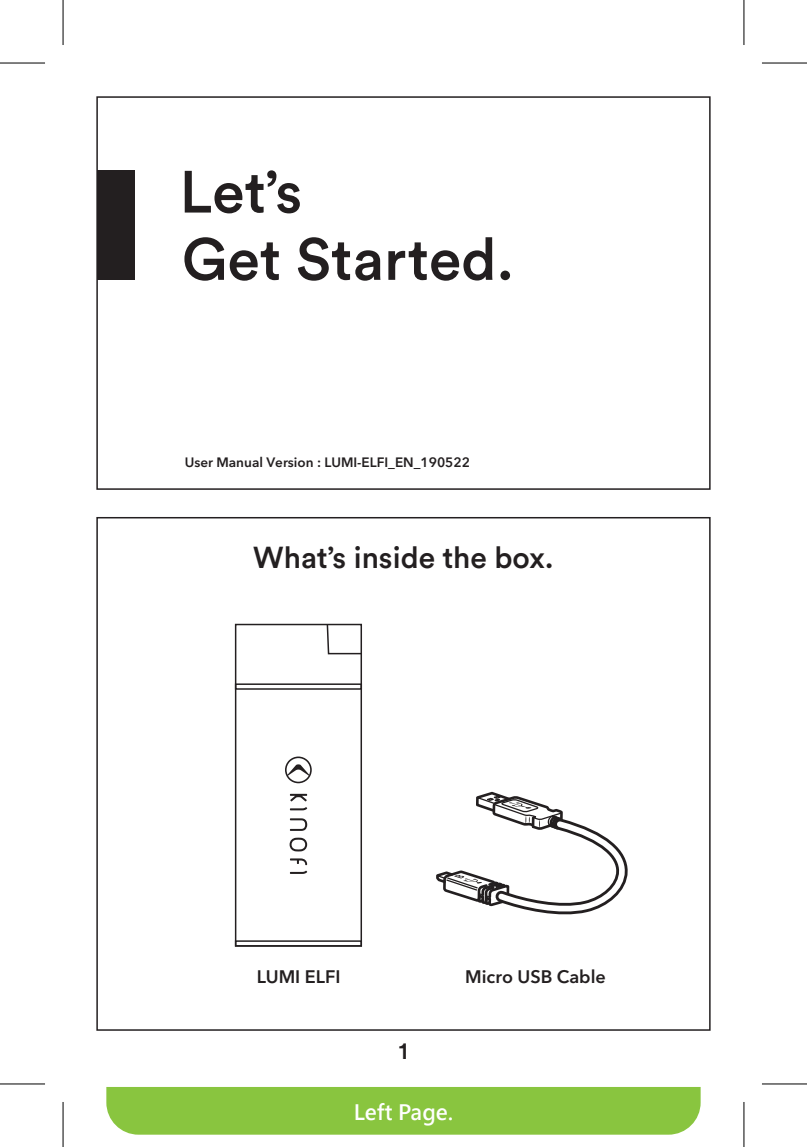
<style>
.page{position:relative;width:807px;height:1147px;background:#fff}
.page>*{position:absolute;margin:0;border:0;box-sizing:border-box;transform-origin:0 0}
.t1{font:500 58.8px/67.2px "Circular Std";color:#231f20}
.t2{font:500 30px "Circular Std";color:#231f20}
.t3{font:500 24px "Circular Std";color:#231f20}
.t4{font:21px "Microsoft Jheng Hei UI Bold";color:#fff}
.t5{font:600 18px "Avenir Next LT Pro";color:#231f20}
.t6{font:600 13.5px "Avenir Next LT Pro";color:#231f20}
</style>
<div class="page">
<svg style="left:744px;top:0;width:1px;height:45px"></svg>
<svg style="left:744px;top:1102px;width:1px;height:44px"></svg>
<hr style="left:0;top:62px;width:45px;height:2px;background:#000">
<hr style="left:761px;top:62px;width:45px;height:2px;background:#000">
<hr style="left:0;top:1083px;width:45px;height:1px;background:#000">
<hr style="left:761px;top:1083px;width:45px;height:1px;background:#000">
<hr style="left:62px;top:0;width:2px;height:45px;background:#000">
<hr style="left:62px;top:1101px;width:2px;height:45px;background:#000">
<hr style="left:743px;top:0;width:1px;height:45px;background:#000">
<hr style="left:743px;top:1101px;width:1px;height:45px;background:#000">
<div style="left:106px;top:1087px;width:594px;height:47px;background:#89c53f"></div>
<div style="left:97px;top:171px;width:37px;height:109px;background:#231f20"></div>
<div style="left:235px;top:623px;width:127px;height:323px;border:2px solid #231f20"></div>
<div style="left:235px;top:940px;width:127px;height:6px;border:2px solid #231f20"></div>
<div style="left:235px;top:683px;width:127px;height:6px;border:2px solid #231f20"></div>
<svg style="left:326px;top:623px;width:36px;height:32px"></svg>
<svg style="left:290px;top:818px;width:17px;height:13px"></svg>
<svg style="left:290px;top:807px;width:17px;height:3px"></svg>
<svg style="left:289px;top:837px;width:18px;height:14px"></svg>
<svg style="left:290px;top:858px;width:17px;height:16px"></svg>
<svg style="left:290px;top:793px;width:17px;height:8px"></svg>
<svg style="left:285px;top:756px;width:27px;height:27px"></svg>
<div style="left:96px;top:96px;width:614px;height:394px;border:2px solid #231f20"></div>
<div style="left:96px;top:517px;width:614px;height:513px;border:2px solid #231f20"></div>
<svg style="left:436px;top:791px;width:192px;height:124px"></svg>
<h1 class="t1" style="left:180px;top:157px;width:335px">Let’s<br>Get Started.</h1>
<p class="t6" style="left:185px;top:454px;width:287px">User Manual Version : LUMI-ELFI_EN_190522</p>
<h2 class="t2" style="left:253px;top:538px;width:302px">What’s inside the box.</h2>
<h3 class="t5" style="left:256px;top:965px;width:85px">LUMI ELFI</h3>
<h3 class="t5" style="left:465px;top:965px;width:142px">Micro USB Cable</h3>
<h3 class="t3" style="left:399px;top:1035px;width:11px">1</h3>
<h3 class="t4" style="left:353px;top:1099px;width:101px">Left Page.</h3>
</div>
